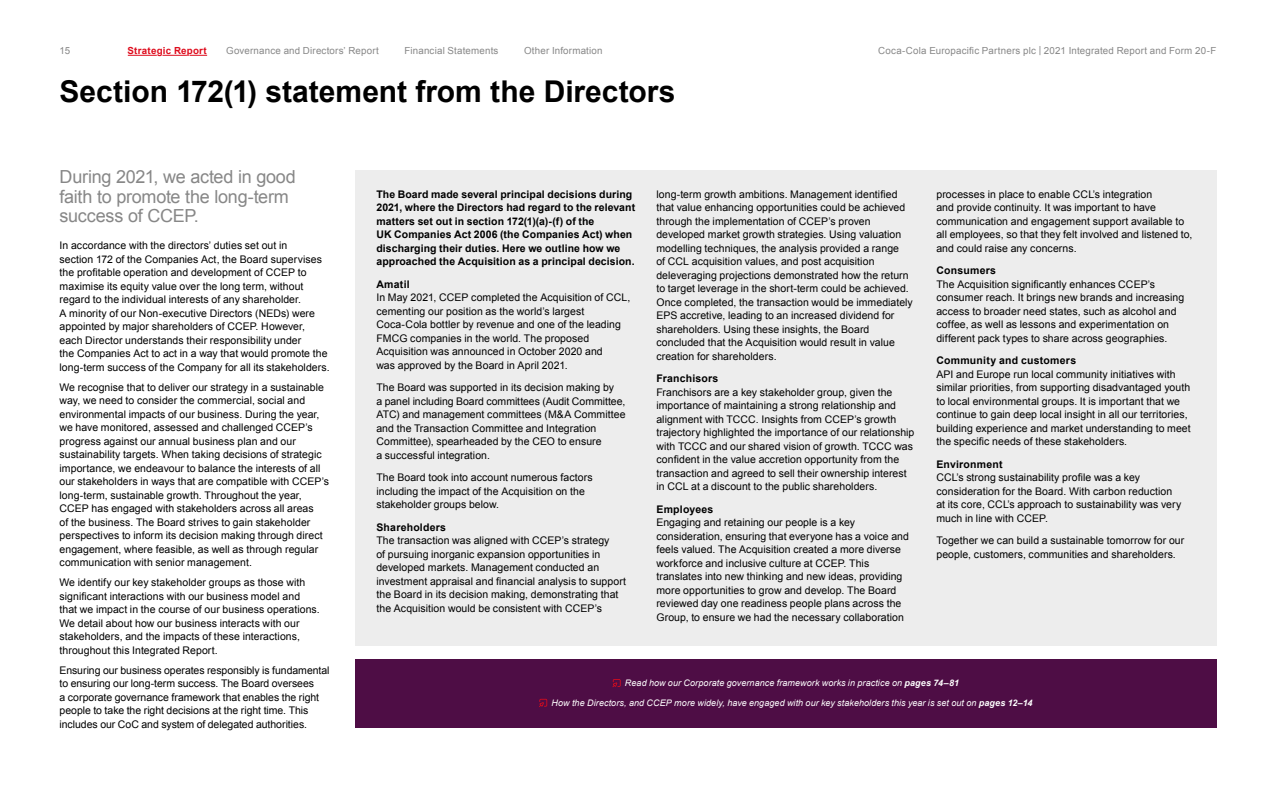
<style>
.page{position:relative;width:1276px;height:787px;background:#fff}
.page>*{position:absolute;margin:0;border:0;box-sizing:border-box;transform-origin:0 0}
.t1{font:700 30px "Arial";color:#000}
.t2{font:18px/19.5px "Arial";letter-spacing:-.015em;color:#878787}
.t3{font:10.5px/13.5px "Arial";letter-spacing:.005em;color:#000}
.t4{font:700 10.5px/13.5px "Arial";letter-spacing:.01em;color:#000}
.t5{font:9.75px "Arial";letter-spacing:.02em;color:#878787}
.t6{font:700 9.75px "Arial";letter-spacing:.025em;color:#de0b1c}
.t7{font:italic 9px/19.8px "Arial";letter-spacing:.01em;color:#fff;text-align:center}
.s1{font-weight:700}
</style>
<div class="page">
<div style="left:355px;top:170px;width:861px;height:476px;background:#ededed"></div>
<div style="left:355px;top:658px;width:861px;height:69px;background:#4e0d45"></div>
<svg style="left:612px;top:679px;width:8px;height:8px"></svg>
<svg style="left:539px;top:698px;width:8px;height:9px"></svg>
<svg style="left:128px;top:55px;width:79px;height:1px"></svg>
<p class="t5" style="left:60px;top:44px;width:12px">15</p>
<p class="t6" style="left:128px;top:44px;width:81px">Strategic Report</p>
<p class="t5" style="left:226px;top:44px;width:154px">Governance and Directors’ Report</p>
<p class="t5" style="left:404px;top:44px;width:95px">Financial Statements</p>
<p class="t5" style="left:524px;top:44px;width:80px">Other Information</p>
<p class="t5" style="left:878px;top:44px;width:340px">Coca-Cola Europacific Partners plc | 2021 Integrated Report and Form 20-F</p>
<h1 class="t1" style="left:60px;top:72px;width:617px">Section 172(1) statement from the Directors</h1>
<h2 class="t2" style="left:60px;top:167px;width:238px">During 2021, we acted in good faith to promote the long-term success of CCEP.</h2>
<p class="t3" style="left:60px;top:239px;width:272px">In accordance with the directors’ duties set out in<br>section 172 of the Companies Act, the Board supervises the profitable operation and development of CCEP to maximise its equity value over the long term, without regard to the individual interests of any shareholder.<br>A minority of our Non-executive Directors (NEDs) were appointed by major shareholders of CCEP. However, each Director understands their responsibility under<br>the Companies Act to act in a way that would promote the long-term success of the Company for all its stakeholders.</p>
<p class="t3" style="left:60px;top:380px;width:271px">We recognise that to deliver our strategy in a sustainable way, we need to consider the commercial, social and environmental impacts of our business. During the year, we have monitored, assessed and challenged CCEP’s progress against our annual business plan and our sustainability targets. When taking decisions of strategic importance, we endeavour to balance the interests of all our stakeholders in ways that are compatible with CCEP’s long-term, sustainable growth. Throughout the year, CCEP has engaged with stakeholders across all areas<br>of the business. The Board strives to gain stakeholder perspectives to inform its decision making through direct engagement, where feasible, as well as through regular communication with senior management.</p>
<p class="t3" style="left:60px;top:575px;width:262px">We identify our key stakeholder groups as those with significant interactions with our business model and that we impact in the course of our business operations.<br>We detail about how our business interacts with our stakeholders, and the impacts of these interactions, throughout this Integrated Report.</p>
<p class="t3" style="left:60px;top:663px;width:271px">Ensuring our business operates responsibly is fundamental to ensuring our long-term success. The Board oversees<br>a corporate governance framework that enables the right people to take the right decisions at the right time. This includes our CoC and system of delegated authorities.</p>
<p class="t4" style="left:376px;top:187px;width:260px">The Board made several principal decisions during 2021, where the Directors had regard to the relevant matters set out in section 172(1)(a)-(f) of the<br>UK Companies Act 2006 (the Companies Act) when discharging their duties. Here we outline how we approached the Acquisition as a principal decision.</p>
<p class="t4" style="left:376px;top:277px;width:35px">Amatil</p>
<p class="t3" style="left:376px;top:291px;width:255px">In May 2021, CCEP completed the Acquisition of CCL, cementing our position as the world’s largest Coca-Cola bottler by revenue and one of the leading FMCG companies in the world. The proposed Acquisition was announced in October 2020 and<br>was approved by the Board in April 2021.</p>
<p class="t3" style="left:376px;top:381px;width:251px">The Board was supported in its decision making by<br>a panel including Board committees (Audit Committee, ATC) and management committees (M&amp;A Committee and the Transaction Committee and Integration Committee), spearheaded by the CEO to ensure<br>a successful integration.</p>
<p class="t3" style="left:376px;top:471px;width:218px">The Board took into account numerous factors including the impact of the Acquisition on the stakeholder groups below.</p>
<p class="t4" style="left:376px;top:520px;width:71px">Shareholders</p>
<p class="t3" style="left:376px;top:534px;width:251px">The transaction was aligned with CCEP’s strategy<br>of pursuing inorganic expansion opportunities in developed markets. Management conducted an investment appraisal and financial analysis to support the Board in its decision making, demonstrating that the Acquisition would be consistent with CCEP’s</p>
<p class="t3" style="left:656px;top:187px;width:258px">long-term growth ambitions. Management identified that value enhancing opportunities could be achieved through the implementation of CCEP’s proven developed market growth strategies. Using valuation modelling techniques, the analysis provided a range<br>of CCL acquisition values, and post acquisition deleveraging projections demonstrated how the return to target leverage in the short-term could be achieved.<br>Once completed, the transaction would be immediately EPS accretive, leading to an increased dividend for shareholders. Using these insights, the Board concluded that the Acquisition would result in value creation for shareholders.</p>
<p class="t4" style="left:656px;top:372px;width:64px">Franchisors</p>
<p class="t3" style="left:656px;top:385px;width:259px">Franchisors are a key stakeholder group, given the importance of maintaining a strong relationship and alignment with TCCC. Insights from CCEP’s growth trajectory highlighted the importance of our relationship with TCCC and our shared vision of growth. TCCC was confident in the value accretion opportunity from the transaction and agreed to sell their ownership interest in CCL at a discount to the public shareholders.</p>
<p class="t4" style="left:656px;top:502px;width:59px">Employees</p>
<p class="t3" style="left:656px;top:516px;width:254px">Engaging and retaining our people is a key consideration, ensuring that everyone has a voice and feels valued. The Acquisition created a more diverse workforce and inclusive culture at CCEP. This translates into new thinking and new ideas, providing more opportunities to grow and develop. The Board reviewed day one readiness people plans across the Group, to ensure we had the necessary collaboration</p>
<p class="t3" style="left:936px;top:187px;width:257px">processes in place to enable CCL’s integration<br>and provide continuity. It was important to have communication and engagement support available to all employees, so that they felt involved and listened to, and could raise any concerns.</p>
<p class="t4" style="left:936px;top:264px;width:61px">Consumers</p>
<p class="t3" style="left:936px;top:277px;width:249px">The Acquisition significantly enhances CCEP’s consumer reach. It brings new brands and increasing access to broader need states, such as alcohol and coffee, as well as lessons and experimentation on different pack types to share across geographies.</p>
<p class="t4" style="left:936px;top:354px;width:141px">Community and customers</p>
<p class="t3" style="left:936px;top:367px;width:256px">API and Europe run local community initiatives with similar priorities, from supporting disadvantaged youth to local environmental groups. It is important that we continue to gain deep local insight in all our territories, building experience and market understanding to meet the specific needs of these stakeholders.</p>
<p class="t4" style="left:936px;top:458px;width:68px">Environment</p>
<p class="t3" style="left:936px;top:471px;width:246px">CCL’s strong sustainability profile was a key consideration for the Board. With carbon reduction at its core, CCL’s approach to sustainability was very much in line with CCEP.</p>
<p class="t3" style="left:936px;top:534px;width:249px">Together we can build a sustainable tomorrow for our people, customers, communities and shareholders.</p>
<p class="t7" style="left:551px;top:673px;width:482px">Read how our Corporate governance framework works in practice on <span class="s1">pages 74–81<br></span>How the Directors, and CCEP more widely, have engaged with our key stakeholders this year is set out on <span class="s1">pages 12–14</span></p>
</div>
